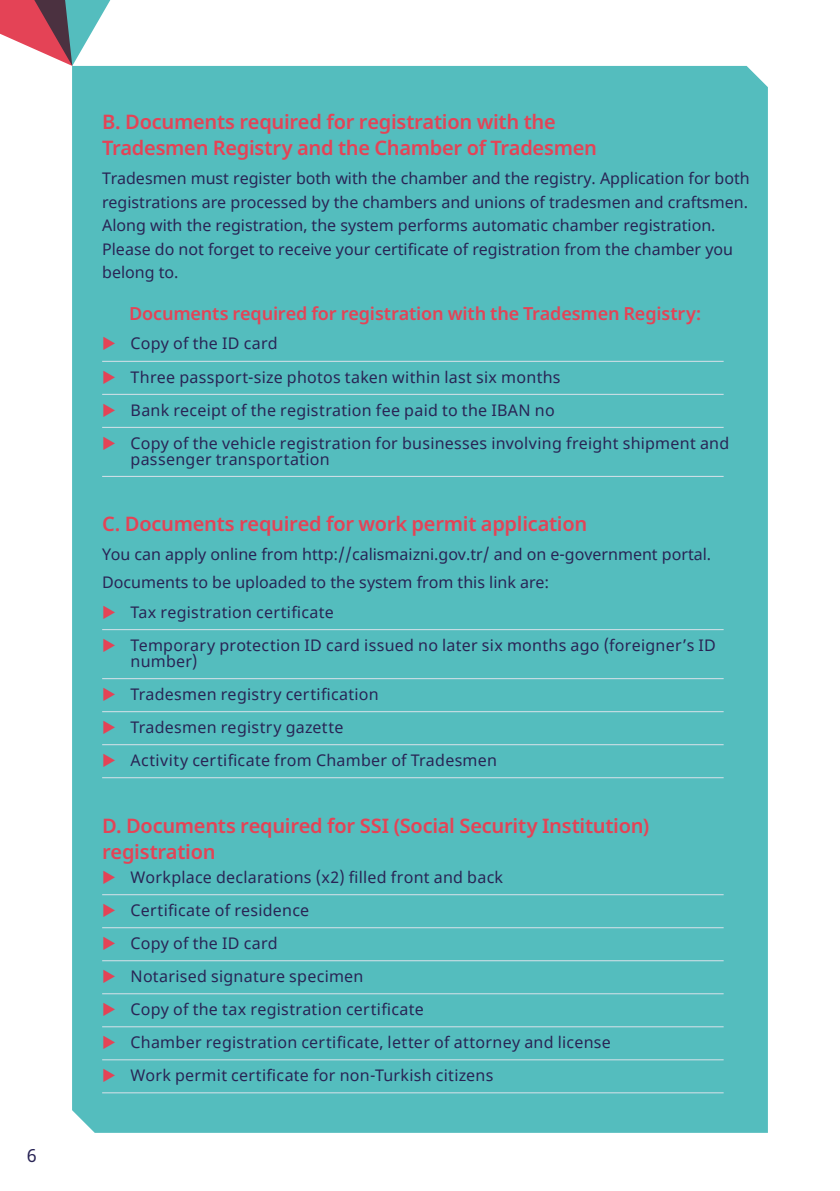
<style>
.page{position:relative;width:840px;height:1191px;background:#fff}
.page>*{position:absolute;margin:0;border:0;box-sizing:border-box;transform-origin:0 0}
.t1{font:600 20px/26px "Noto Sans";letter-spacing:-.015em;color:#e44356}
.t2{font:600 18px "Noto Sans";letter-spacing:-.01em;color:#e44356}
.t3{font:18px "Noto Sans";color:#292455}
.t4{font:16px/33px "Noto Sans";letter-spacing:.015em;color:#292455}
</style>
<div class="page">
<div style="left:72px;top:66px;width:695px;height:1066px;background:#54bdbe"></div>
<hr style="left:102px;top:361px;width:621px;height:1px;background:#d9e2ea">
<hr style="left:102px;top:394px;width:621px;height:1px;background:#d9e2ea">
<hr style="left:102px;top:427px;width:621px;height:1px;background:#d9e2ea">
<hr style="left:102px;top:476px;width:621px;height:1px;background:#d9e2ea">
<hr style="left:102px;top:629px;width:621px;height:1px;background:#d9e2ea">
<hr style="left:102px;top:678px;width:621px;height:1px;background:#d9e2ea">
<hr style="left:102px;top:711px;width:621px;height:1px;background:#d9e2ea">
<hr style="left:102px;top:744px;width:621px;height:1px;background:#d9e2ea">
<hr style="left:102px;top:777px;width:621px;height:1px;background:#d9e2ea">
<hr style="left:102px;top:894px;width:621px;height:1px;background:#d9e2ea">
<hr style="left:102px;top:927px;width:621px;height:1px;background:#d9e2ea">
<hr style="left:102px;top:960px;width:621px;height:1px;background:#d9e2ea">
<hr style="left:102px;top:993px;width:621px;height:1px;background:#d9e2ea">
<hr style="left:102px;top:1026px;width:621px;height:1px;background:#d9e2ea">
<hr style="left:102px;top:1059px;width:621px;height:1px;background:#d9e2ea">
<hr style="left:102px;top:1092px;width:621px;height:1px;background:#d9e2ea">
<svg style="left:0;top:0;width:269px;height:66px"></svg>
<svg style="left:103px;top:337px;width:12px;height:13px"></svg>
<svg style="left:103px;top:370px;width:12px;height:13px"></svg>
<svg style="left:103px;top:403px;width:12px;height:13px"></svg>
<svg style="left:103px;top:436px;width:12px;height:13px"></svg>
<svg style="left:103px;top:605px;width:12px;height:13px"></svg>
<svg style="left:103px;top:638px;width:12px;height:13px"></svg>
<svg style="left:103px;top:687px;width:12px;height:13px"></svg>
<svg style="left:103px;top:720px;width:12px;height:13px"></svg>
<svg style="left:103px;top:753px;width:12px;height:13px"></svg>
<svg style="left:103px;top:870px;width:12px;height:13px"></svg>
<svg style="left:103px;top:903px;width:12px;height:13px"></svg>
<svg style="left:103px;top:936px;width:12px;height:13px"></svg>
<svg style="left:103px;top:969px;width:12px;height:13px"></svg>
<svg style="left:103px;top:1002px;width:12px;height:13px"></svg>
<svg style="left:103px;top:1035px;width:12px;height:13px"></svg>
<svg style="left:103px;top:1068px;width:12px;height:13px"></svg>
<p class="t3" style="left:27px;top:1143px;width:11px">6</p>
<p class="t1" style="left:102px;top:110px;width:496px">B. Documents required for registration with the<br>Tradesmen Registry and the Chamber of Tradesmen</p>
<p class="t4" style="left:102px;top:167px;width:648px;line-height:23.4px">Tradesmen must register both with the chamber and the registry. Application for both registrations are processed by the chambers and unions of tradesmen and craftsmen.<br>Along with the registration, the system performs automatic chamber registration.<br>Please do not forget to receive your certificate of registration from the chamber you belong to.</p>
<p class="t2" style="left:129px;top:301px;width:573px">Documents required for registration with the Tradesmen Registry:</p>
<p class="t4" style="left:130px;top:328px;width:600px">Copy of the ID card<br>Three passport-size photos taken within last six months<br>Bank receipt of the registration fee paid to the IBAN no<br>Copy of the vehicle registration for businesses involving freight shipment and</p>
<p class="t4" style="left:130px;top:443px;width:200px">passenger transportation</p>
<p class="t1" style="left:102px;top:511px;width:486px">C. Documents required for work permit application</p>
<p class="t4" style="left:102px;top:538px;width:610px">You can apply online from http://calismaizni.gov.tr/ and on e-government portal.</p>
<p class="t4" style="left:102px;top:566px;width:448px">Documents to be uploaded to the system from this link are:</p>
<p class="t4" style="left:130px;top:596px;width:205px">Tax registration certificate</p>
<p class="t4" style="left:130px;top:637px;width:586px;line-height:16px">Temporary protection ID card issued no later six months ago (foreigner’s ID number)</p>
<p class="t4" style="left:130px;top:678px;width:368px">Tradesmen registry certification<br>Tradesmen registry gazette<br>Activity certificate from Chamber of Tradesmen</p>
<p class="t1" style="left:102px;top:813px;width:548px">D. Documents required for SSI (Social Security Institution) registration</p>
<p class="t4" style="left:130px;top:861px;width:481px">Workplace declarations (x2) filled front and back<br>Certificate of residence<br>Copy of the ID card<br>Notarised signature specimen<br>Copy of the tax registration certificate<br>Chamber registration certificate, letter of attorney and license Work permit certificate for non-Turkish citizens</p>
</div>
